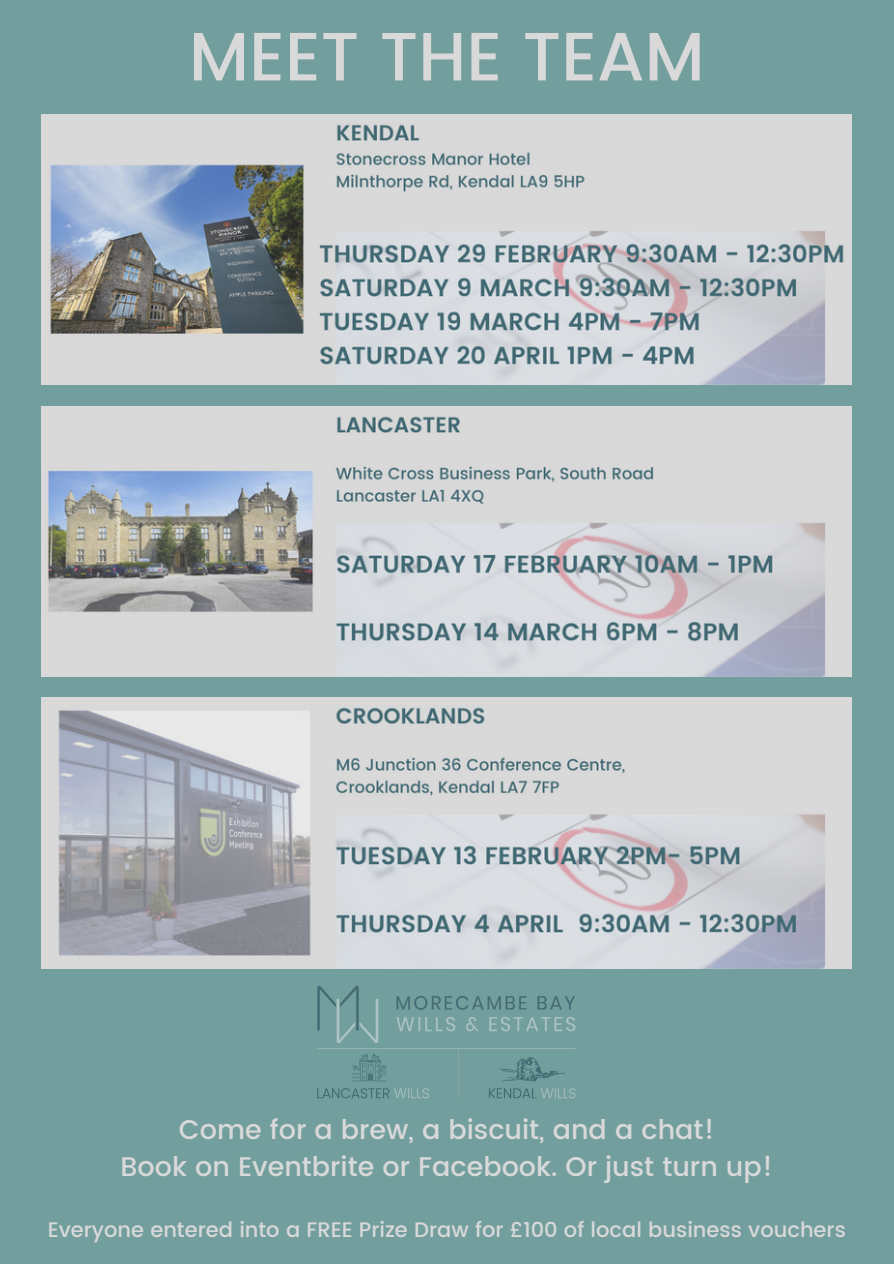
<style>
.page{position:relative;width:894px;height:1264px;background:#fff}
.page>*{position:absolute;margin:0;border:0;box-sizing:border-box;transform-origin:0 0}
.t1{font:500 68.25px "Poppins";color:#d9d9d9}
.t2{font:500 27px/37.2px "Poppins";color:#d9d9d9;text-align:center}
.t3{font:500 21px "Poppins";color:#d9d9d9}
</style>
<div class="page">
<div style="left:0;top:0;width:893px;height:1263px;background:#729e9d"></div>
<img style="left:41px;top:406px;width:810px;height:270px">
<img style="left:41px;top:114px;width:810px;height:270px">
<img style="left:41px;top:698px;width:810px;height:270px">
<img style="left:317px;top:985px;width:259px;height:114px">
<p class="t1" style="left:189px;top:17px;width:517px">MEET THE TEAM</p>
<h2 class="t2" style="left:121px;top:1110px;width:653px">Come for a brew, a biscuit, and a chat!<br>Book on Eventbrite or Facebook. Or just turn up!</h2>
<p class="t3" style="left:48px;top:1216px;width:799px">Everyone entered into a FREE Prize Draw for £100 of local business vouchers</p>
</div>
